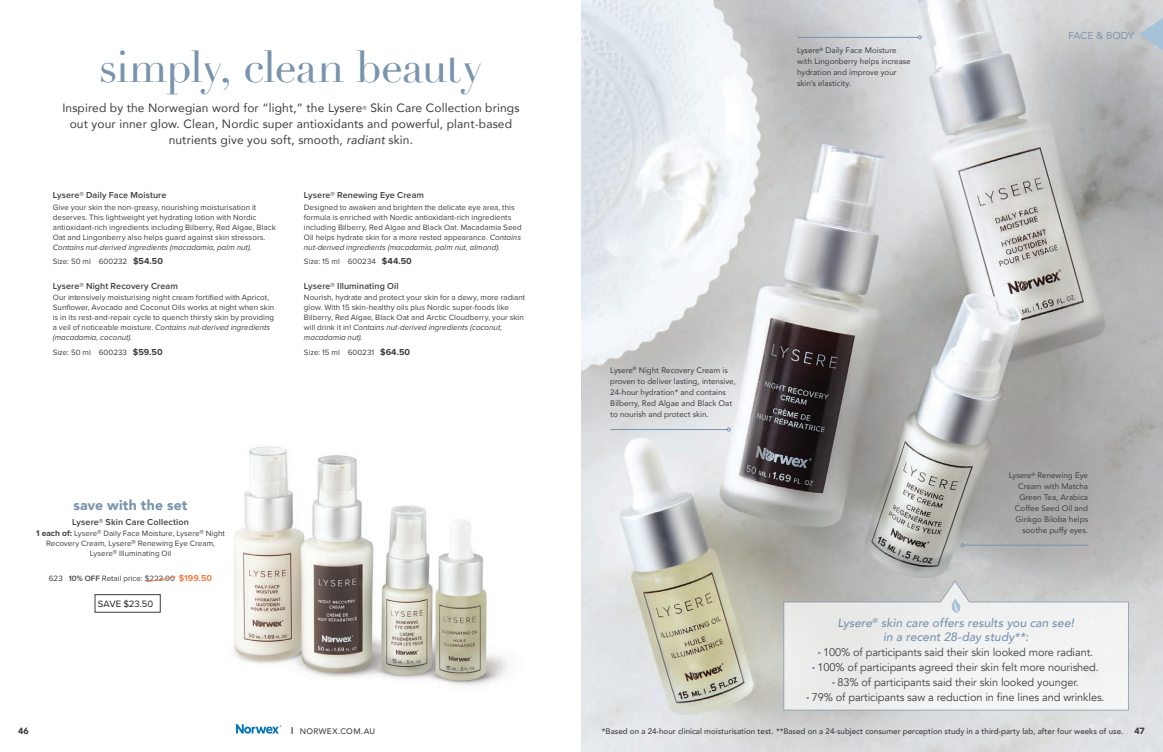
<style>
.page{position:relative;width:1163px;height:752px;background:#fff}
.page>*{position:absolute;margin:0;border:0;box-sizing:border-box;transform-origin:0 0}
.Product_Name{font:44px "Didot";letter-spacing:-.03em;color:#7994ad}
.Product_Name-2{font:900 14px "Avenir";letter-spacing:.005em;color:#7994ad}
.Product_Name-3{font:12px/16px "Avenir";letter-spacing:.01em;color:#3e3e3f;text-align:center}
.Product_Name-4{font:italic 500 12px/14px "Avenir";letter-spacing:.005em;color:#7994ad;text-align:center}
.Body_Copy{font:11px "Avenir";letter-spacing:-.01em;color:#3e3e3f}
.t1{font:10px "Avenir";color:#7994ad}
.Body_Copy-2{font:9.5px "Proxima Nova";letter-spacing:-.005em;color:#231f20}
.Product_Name-5{font:600 9px "Proxima Nova";letter-spacing:.01em;color:#3e3e3f}
.Body_Copy-3{font:900 9px "Avenir";color:#3e3e3f}
.Body_Copy-4{font:8px/10px "Proxima Nova";letter-spacing:.005em;color:#3e3e3f}
.Product_Name-6{font:8px/11px "Avenir";color:#3e3e3f}
.Body_Copy-5{font:500 8px "Avenir";color:#3e3e3f}
.Body_Copy-6{font:500 8px "Avenir";letter-spacing:.045em;color:#3e3e3f}
.s1{font-family:"Proxima Nova";font-weight:600;font-size:9px}
.s2{font-style:italic}
.s3{font-weight:700;font-size:9px}
.s4{font-weight:700;font-size:8.5px}
.s5{font-weight:600;font-size:9px}
.s6{font-weight:600}
.s7{font-weight:700;font-size:9px;color:#f47e47}
</style>
<div class="page">
<img style="left:581px;top:0;width:581px;height:751px">
<img style="left:233px;top:446px;width:276px;height:240px">
<svg style="left:783px;top:580px;width:345px;height:130px"></svg>
<svg style="left:147px;top:576px;width:29px;height:6px"></svg>
<svg style="left:1139px;top:18px;width:23px;height:32px"></svg>
<hr style="left:797px;top:37px;width:121px;height:1px;background:#7994ad">
<svg style="left:917px;top:35px;width:4px;height:4px"></svg>
<hr style="left:963px;top:544px;width:124px;height:1px;background:#7994ad">
<svg style="left:960px;top:543px;width:4px;height:3px"></svg>
<svg style="left:950px;top:598px;width:11px;height:15px"></svg>
<hr style="left:610px;top:429px;width:117px;height:1px;background:#7994ad">
<svg style="left:726px;top:427px;width:4px;height:4px"></svg>
<svg style="left:235px;top:724px;width:46px;height:9px"></svg>
<div style="left:95px;top:594px;width:65px;height:18px;background:#fff;border:1px solid #393c42"></div>
<p class="Product_Name" style="left:99px;top:41px;width:386px">simply, clean beauty</p>
<p class="Product_Name-3" style="left:62px;top:99px;width:458px">Inspired by the Norwegian word for “light,” the Lysere<span class="s1">®</span> Skin Care Collection brings out your inner glow. Clean, Nordic super antioxidants and powerful, plant-based nutrients give you soft, smooth, <span class="s2">radiant</span> skin.</p>
<p class="Product_Name-5" style="left:53px;top:190px;width:115px">Lysere® Daily Face Moisture</p>
<p class="Body_Copy-4" style="left:53px;top:202px;width:224px">Give your skin the non-greasy, nourishing moisturisation it deserves. This lightweight yet hydrating lotion with Nordic antioxidant-rich ingredients including Bilberry, Red Algae, Black Oat and Lingonberry also helps guard against skin stressors.<br><span class="s2">Contains nut-derived ingredients (macadamia, palm nut).</span></p>
<p class="Body_Copy-4" style="left:53px;top:256px;width:112px">Size: 50 ml 600232 <span class="s3">$54.50</span></p>
<p class="Product_Name-5" style="left:53px;top:280px;width:127px">Lysere® Night Recovery Cream</p>
<p class="Body_Copy-4" style="left:53px;top:292px;width:223px">Our intensively moisturising night cream fortified with Apricot, Sunflower, Avocado and Coconut Oils works at night when skin is in its rest-and-repair cycle to quench thirsty skin by providing a veil of noticeable moisture. <span class="s2">Contains nut-derived ingredients (macadamia, coconut).</span></p>
<p class="Body_Copy-4" style="left:53px;top:347px;width:111px">Size: 50 ml 600233 <span class="s3">$59.50</span></p>
<p class="Product_Name-5" style="left:304px;top:190px;width:122px">Lysere® Renewing Eye Cream</p>
<p class="Body_Copy-4" style="left:304px;top:202px;width:219px">Designed to awaken and brighten the delicate eye area, this formula is enriched with Nordic antioxidant-rich ingredients including Bilberry, Red Algae and Black Oat. Macadamia Seed Oil helps hydrate skin for a more rested appearance. <span class="s2">Contains nut-derived ingredients (macadamia, palm nut, almond).</span></p>
<p class="Body_Copy-4" style="left:304px;top:256px;width:109px">Size: 15 ml 600234 <span class="s3">$44.50</span></p>
<p class="Product_Name-5" style="left:304px;top:280px;width:96px">Lysere® Illuminating Oil</p>
<p class="Body_Copy-4" style="left:304px;top:292px;width:223px">Nourish, hydrate and protect your skin for a dewy, more radiant glow. With 15 skin-healthy oils plus Nordic super-foods like Bilberry, Red Algae, Black Oat and Arctic Cloudberry, your skin will drink it in! <span class="s2">Contains nut-derived ingredients (coconut, macadamia nut).</span></p>
<p class="Body_Copy-4" style="left:304px;top:347px;width:108px">Size: 15 ml 600231 <span class="s3">$64.50</span></p>
<p class="Product_Name-2" style="left:74px;top:492px;width:115px">save with the set</p>
<p class="Product_Name-5" style="left:72px;top:516px;width:118px">Lysere® Skin Care Collection</p>
<p class="Body_Copy-4" style="left:36px;top:528px;width:190px;text-align:center"><span class="s4">1 each of:</span> Lysere<span class="s5">®</span> Daily Face Moisture, Lysere<span class="s5">®</span> Night<br>Recovery Cream, Lysere<span class="s5">®</span> Renewing Eye Cream,<br>Lysere<span class="s5">®</span> Illuminating Oil</p>
<p class="Body_Copy-4" style="left:49px;top:573px;width:165px">623 <span class="s6">10% OFF</span> Retail price: $223.00 <span class="s7">$199.50</span></p>
<p class="Body_Copy-2" style="left:98px;top:597px;width:57px">SAVE $23.50</p>
<p class="Product_Name-6" style="left:797px;top:45px;width:115px">Lysere<sup>®</sup> Daily Face Moisture with Lingonberry helps increase hydration and improve your skin’s elasticity.</p>
<p class="t1" style="left:1068px;top:27px;width:67px">FACE &amp; BODY</p>
<p class="Product_Name-6" style="left:610px;top:364px;width:127px">Lysere<sup>®</sup> Night Recovery Cream is proven to deliver lasting, intensive, 24-hour hydration* and contains Bilberry, Red Algae and Black Oat to nourish and protect skin.</p>
<p class="Product_Name-6" style="left:1008px;top:469px;width:81px;text-align:right">Lysere<sup>®</sup> Renewing Eye<br>Cream with Matcha<br>Green Tea, Arabica<br>Coffee Seed Oil and<br>Ginkgo Biloba helps soothe puffy eyes.</p>
<p class="Product_Name-4" style="left:837px;top:616px;width:238px">Lysere<sup>®</sup> skin care offers results you can see! in a recent 28-day study**:</p>
<p class="Body_Copy" style="left:818px;top:645px;width:276px"><sup>■</sup> 100% of participants said their skin looked more radiant.</p>
<p class="Body_Copy" style="left:812px;top:660px;width:288px"><sup>■</sup> 100% of participants agreed their skin felt more nourished.</p>
<p class="Body_Copy" style="left:832px;top:675px;width:248px"><sup>■</sup> 83% of participants said their skin looked younger.</p>
<p class="Body_Copy" style="left:806px;top:690px;width:299px"><sup>■</sup> 79% of participants saw a reduction in fine lines and wrinkles.</p>
<p class="Body_Copy-3" style="left:18px;top:722px;width:12px">46</p>
<p class="Body_Copy-3" style="left:1134px;top:722px;width:12px">47</p>
<p class="Body_Copy-6" style="left:300px;top:723px;width:77px">NORWEX.COM.AU</p>
<p class="Body_Copy-5" style="left:602px;top:723px;width:523px">*Based on a 24-hour clinical moisturisation test. **Based on a 24-subject consumer perception study in a third-party lab, after four weeks of use.</p>
</div>
